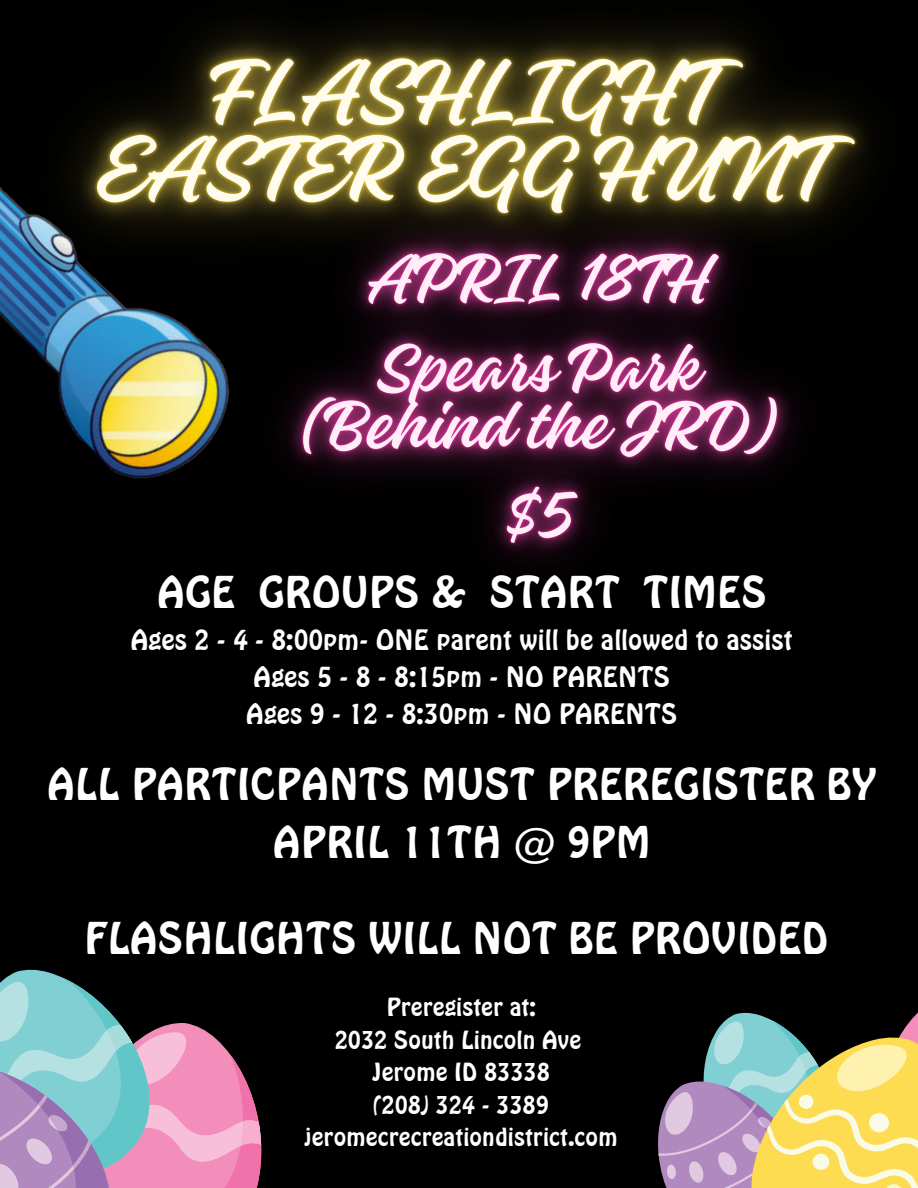
<style>
.page{position:relative;width:918px;height:1188px;background:#000}
.page>*{position:absolute;margin:0;border:0;box-sizing:border-box;transform-origin:0 0}
.t1{font:42px/58.5px "Hobo BT";color:#fff;text-align:center}
.t2{font:27px/37.2px "Hobo BT";color:#fff;text-align:center}
.t3{font:24px "Hobo BT";color:#fff}
</style>
<div class="page">
<svg style="left:0;top:969px;width:262px;height:219px"></svg>
<svg style="left:658px;top:1012px;width:260px;height:176px"></svg>
<img style="left:44px;top:360px;width:160px;height:119px">
<img style="left:0;top:25px;width:866px;height:335px">
<img style="left:204px;top:130px;width:665px;height:430px">
<p class="t1" style="left:157px;top:563px;width:611px">AGE GROUPS &amp; START TIMES</p>
<p class="t2" style="left:131px;top:621px;width:663px">Ages 2 - 4 - 8:00pm- ONE parent will be allowed to assist<br>Ages 5 - 8 - 8:15pm - NO PARENTS<br>Ages 9 - 12 - 8:30pm - NO PARENTS</p>
<h5 class="t1" style="left:48px;top:755px;width:831px">ALL PARTICPANTS MUST PREREGISTER BY<br>APRIL 11TH @ 9PM</h5>
<h4 class="t1" style="left:84px;top:909px;width:746px">FLASHLIGHTS WILL NOT BE PROVIDED</h4>
<h4 class="t3" style="left:386px;top:992px;width:151px">Preregister at:</h4>
<p class="t3" style="left:335px;top:1025px;width:248px">2032 South Lincoln Ave</p>
<p class="t3" style="left:373px;top:1058px;width:179px">Jerome ID 83338</p>
<p class="t3" style="left:374px;top:1090px;width:177px">(208) 324 - 3389</p>
<p class="t3" style="left:305px;top:1123px;width:315px">jeromecrecreationdistrict.com</p>
</div>
